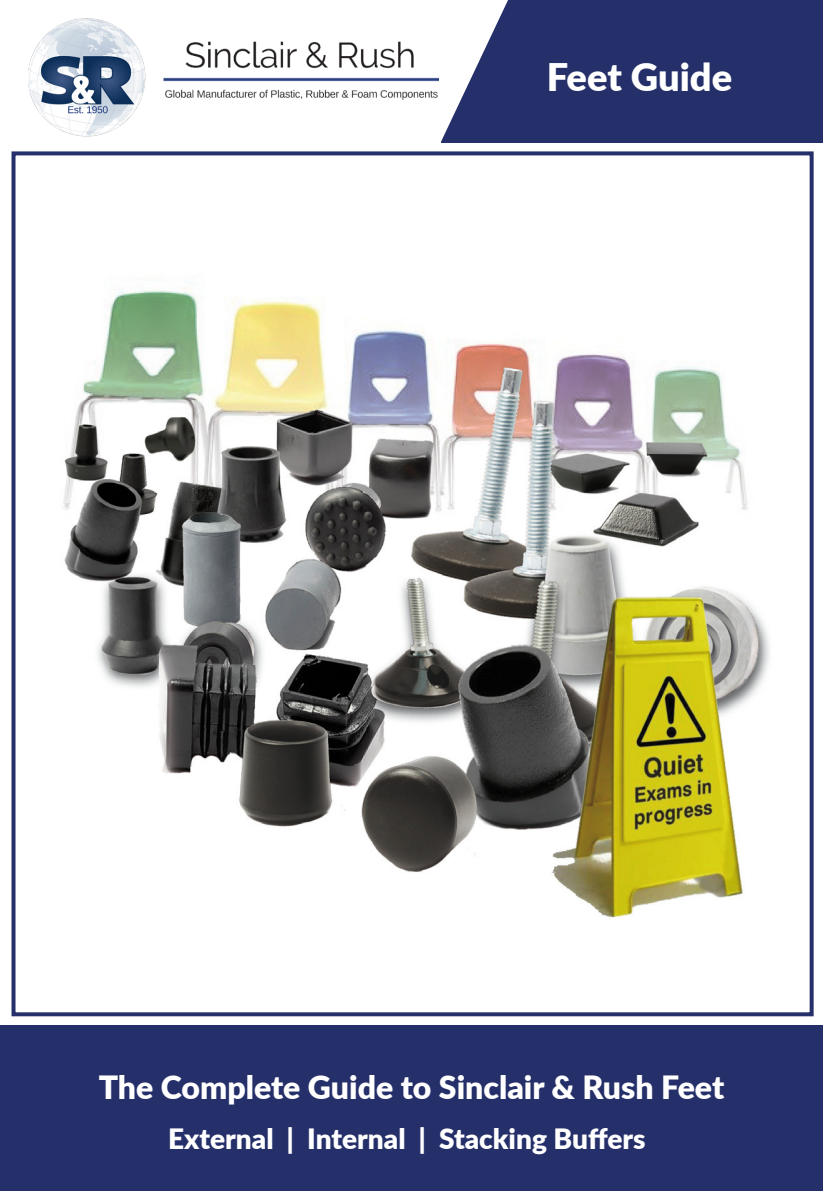
<style>
.page{position:relative;width:823px;height:1191px;background:#fff}
.page>*{position:absolute;margin:0;border:0;box-sizing:border-box;transform-origin:0 0}
.t1{font:900 38px "Lato";color:#fff}
.t2{font:900 32px "Lato";color:#fff}
.t3{font:900 28px "Lato";color:#fff}
</style>
<div class="page">
<div style="left:441px;top:0;width:381px;height:143px;background:#252f69"></div>
<div style="left:0;top:1025px;width:822px;height:166px;background:#252f69"></div>
<svg style="left:438px;top:0;width:69px;height:142px"></svg>
<img style="left:28px;top:18px;width:410px;height:119px">
<img style="left:63px;top:287px;width:707px;height:631px">
<div style="left:12px;top:151px;width:801px;height:865px;border:4px solid #252f69"></div>
<p class="t1" style="left:546px;top:49px;width:187px">Feet Guide</p>
<p class="t2" style="left:99px;top:1063px;width:626px">The Complete Guide to Sinclair &amp; Rush Feet</p>
<p class="t3" style="left:168px;top:1117px;width:478px">External | Internal | Stacking Buffers</p>
</div>
